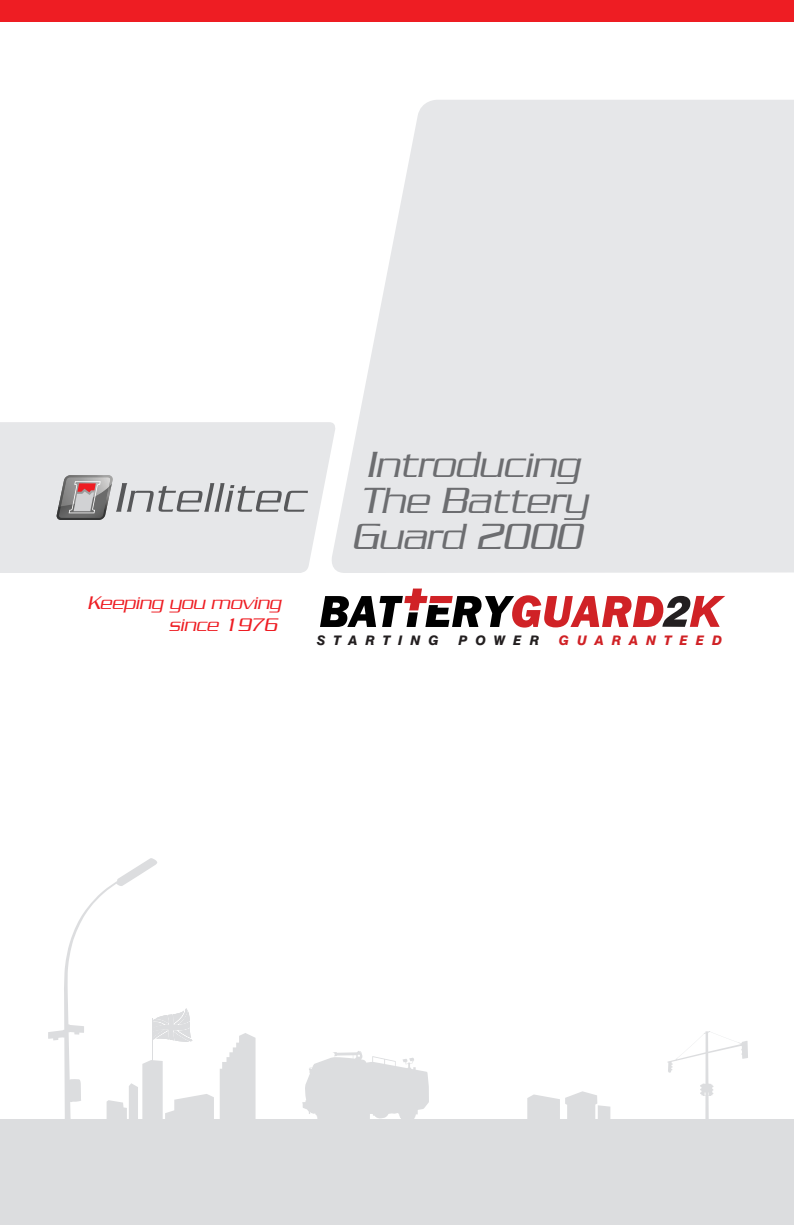
<style>
.page{position:relative;width:794px;height:1225px;background:#fff}
.page>*{position:absolute;margin:0;border:0;box-sizing:border-box;transform-origin:0 0}
.t1{font:italic 36px/36px "Julius";color:#6c6d70}
.t2{font:italic 18px "Julius";color:#ee1d23}
.t3{font:italic 800 13.2px "Swiss 721 BT";letter-spacing:.6em;color:#231f20}
.t4{font:italic 800 13.2px "Swiss 721 BT";letter-spacing:.6em;color:#d02226}
</style>
<div class="page">
<div style="left:0;top:0;width:794px;height:21px;background:#ee1d23"></div>
<div style="left:0;top:422px;width:329px;height:151px;background:#e6e7e9"></div>
<svg style="left:56px;top:475px;width:252px;height:45px;background:#c3c2c3"></svg>
<svg style="left:329px;top:100px;width:465px;height:473px;background:#e8e9eb"></svg>
<svg style="left:527px;top:1091px;width:83px;height:28px"></svg>
<svg style="left:220px;top:1033px;width:35px;height:86px;background:#e1e2e3"></svg>
<div style="left:0;top:1119px;width:794px;height:106px;background:#dcdddf"></div>
<svg style="left:667px;top:1031px;width:81px;height:88px"></svg>
<svg style="left:302px;top:1051px;width:127px;height:68px"></svg>
<svg style="left:48px;top:858px;width:166px;height:261px"></svg>
<hr style="left:152px;top:1018px;width:1px;height:45px;background:#dcdddf">
<svg style="left:320px;top:588px;width:405px;height:39px"></svg>
<p class="t2" style="left:87px;top:593px;width:199px">Keeping you moving</p>
<p class="t2" style="left:169px;top:615px;width:114px">since 1976</p>
<p class="t1" style="left:366px;top:447px;width:223px">Introducing</p>
<p class="t1" style="left:352px;top:483px;width:246px">The Battery<br>Guard 2000</p>
<p class="t3" style="left:317px;top:632px;width:123px">STARTING</p>
<p class="t3" style="left:458px;top:632px;width:82px">POWER</p>
<p class="t4" style="left:559px;top:632px;width:165px">GUARANTEED</p>
</div>
